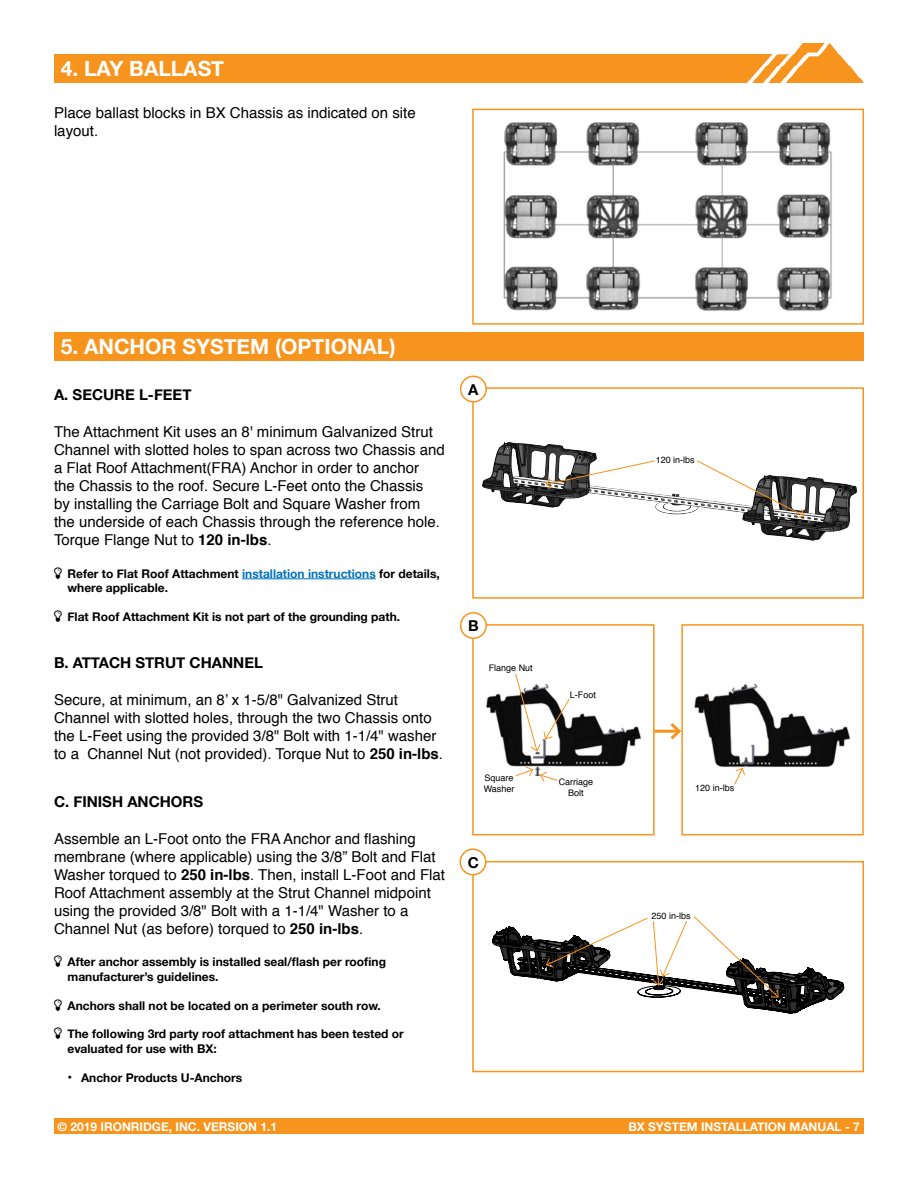
<style>
.page{position:relative;width:918px;height:1188px;background:#fff}
.page>*{position:absolute;margin:0;border:0;box-sizing:border-box;transform-origin:0 0}
.t1{font:700 21px "Helvetica Neue";color:#fff}
.t2{font:15px/18px "Helvetica";color:#000}
.t3{font:700 15px "Helvetica Neue";color:#000}
.t4{font:700 12px/14.4px "Helvetica Neue";color:#000}
.t5{font:700 12px "Helvetica Neue";color:#fff}
.t6{font:9px/10.8px "Helvetica";color:#000}
.s1{font-weight:700}
.s2{color:#0072bc}
.s3{font-size:13.5px}
</style>
<div class="page">
<img style="left:773px;top:44px;width:91px;height:39px">
<div style="left:472px;top:1118px;width:392px;height:16px;background:#f7941e"></div>
<div style="left:54px;top:1118px;width:441px;height:16px;background:#f7941e"></div>
<div style="left:54px;top:54px;width:719px;height:29px;background:#f7941e"></div>
<img style="left:503px;top:122px;width:329px;height:190px">
<div style="left:472px;top:109px;width:392px;height:216px;border:2px solid #f7941e"></div>
<hr style="left:242px;top:579px;width:134px;height:1px;background:#0072bc">
<div style="left:54px;top:332px;width:810px;height:29px;background:#f7941e"></div>
<img style="left:482px;top:441px;width:376px;height:100px">
<div style="left:472px;top:387px;width:392px;height:212px;border:2px solid #f7941e"></div>
<img style="left:477px;top:629px;width:165px;height:138px">
<div style="left:472px;top:624px;width:183px;height:211px;border:2px solid #f7941e"></div>
<div style="left:472px;top:861px;width:392px;height:211px;border:2px solid #f7941e"></div>
<div style="left:461px;top:376px;width:25px;height:26px;background:#fff;border-radius:50%"></div>
<div style="left:460px;top:376px;width:27px;height:27px;border:2px solid #f7941e;border-radius:50%"></div>
<div style="left:461px;top:613px;width:25px;height:25px;background:#fff;border-radius:50%"></div>
<div style="left:460px;top:612px;width:27px;height:27px;border:2px solid #f7941e;border-radius:50%"></div>
<div style="left:460px;top:849px;width:26px;height:26px;background:#fff;border-radius:50%"></div>
<div style="left:459px;top:848px;width:27px;height:27px;border:2px solid #f7941e;border-radius:50%"></div>
<img style="left:694px;top:683px;width:157px;height:85px">
<div style="left:681px;top:624px;width:183px;height:211px;border:2px solid #f7941e"></div>
<hr style="left:654px;top:730px;width:25px;height:3px;background:#f7941e">
<svg style="left:667px;top:720px;width:17px;height:23px"></svg>
<svg style="left:515px;top:766px;width:44px;height:16px"></svg>
<svg style="left:515px;top:673px;width:55px;height:79px"></svg>
<svg style="left:734px;top:767px;width:11px;height:18px"></svg>
<svg style="left:492px;top:916px;width:352px;height:98px"></svg>
<svg style="left:545px;top:460px;width:111px;height:29px"></svg>
<svg style="left:696px;top:460px;width:109px;height:59px"></svg>
<h1 class="t1" style="left:61px;top:52px;width:165px">4. LAY BALLAST</h1>
<p class="t2" style="left:54px;top:104px;width:363px">Place ballast blocks in BX Chassis as indicated on site layout.</p>
<h1 class="t1" style="left:61px;top:330px;width:336px">5. ANCHOR SYSTEM (OPTIONAL)</h1>
<p class="t3" style="left:54px;top:383px;width:139px">A. SECURE L-FEET</p>
<p class="t2" style="left:54px;top:423px;width:393px">The Attachment Kit uses an 8' minimum Galvanized Strut Channel with slotted holes to span across two Chassis and a Flat Roof Attachment(FRA) Anchor in order to anchor<br>the Chassis to the roof. Secure L-Feet onto the Chassis<br>by installing the Carriage Bolt and Square Washer from<br>the underside of each Chassis through the reference hole.<br>Torque Flange Nut to <span class="s1">120 in-lbs</span>.</p>
<p class="t4" style="left:68px;top:566px;width:374px">Refer to Flat Roof Attachment <span class="s2">installation instructions</span> for details, where applicable.</p>
<p class="t4" style="left:68px;top:610px;width:334px">Flat Roof Attachment Kit is not part of the grounding path.</p>
<p class="t3" style="left:54px;top:651px;width:210px">B. ATTACH STRUT CHANNEL</p>
<p class="t2" style="left:54px;top:692px;width:391px">Secure, at minimum, an 8’ x 1-5/8" Galvanized Strut Channel with slotted holes, through the two Chassis onto the L-Feet using the provided 3/8" Bolt with 1-1/4" washer to a Channel Nut (not provided). Torque Nut to <span class="s1">250 in-lbs</span>.</p>
<p class="t3" style="left:54px;top:789px;width:151px">C. FINISH ANCHORS</p>
<p class="t2" style="left:54px;top:830px;width:393px">Assemble an L-Foot onto the FRA Anchor and flashing membrane (where applicable) using the 3/8” Bolt and Flat Washer torqued to <span class="s1">250 in-lbs</span>. Then, install L-Foot and Flat Roof Attachment assembly at the Strut Channel midpoint using the provided 3/8" Bolt with a 1-1/4" Washer to a Channel Nut (as before) torqued to <span class="s1">250 in-lbs</span>.</p>
<p class="t4" style="left:68px;top:955px;width:320px">After anchor assembly is installed seal/flash per roofing manufacturer’s guidelines.</p>
<p class="t4" style="left:68px;top:998px;width:315px">Anchors shall not be located on a perimeter south row.</p>
<p class="t4" style="left:68px;top:1027px;width:338px">The following 3rd party roof attachment has been tested or evaluated for use with BX:</p>
<p class="t4" style="left:68px;top:1070px;width:176px"><span class="s3">•</span> Anchor Products U-Anchors</p>
<p class="t3" style="left:468px;top:378px;width:12px">A</p>
<p class="t6" style="left:656px;top:454px;width:41px">120 in-lbs</p>
<p class="t3" style="left:468px;top:614px;width:12px">B</p>
<p class="t6" style="left:489px;top:663px;width:46px">Flange Nut</p>
<p class="t6" style="left:570px;top:689px;width:28px">L-Foot</p>
<p class="t6" style="left:484px;top:773px;width:32px">Square<br>Washer</p>
<p class="t6" style="left:559px;top:777px;width:36px;text-align:center">Carriage<br>Bolt</p>
<p class="t6" style="left:695px;top:783px;width:41px">120 in-lbs</p>
<p class="t3" style="left:468px;top:850px;width:13px">C</p>
<p class="t6" style="left:652px;top:911px;width:41px">250 in-lbs</p>
<p class="t5" style="left:58px;top:1117px;width:221px">© 2019 IRONRIDGE, INC. VERSION 1.1</p>
<p class="t5" style="left:628px;top:1117px;width:233px">BX SYSTEM INSTALLATION MANUAL - 7</p>
</div>
